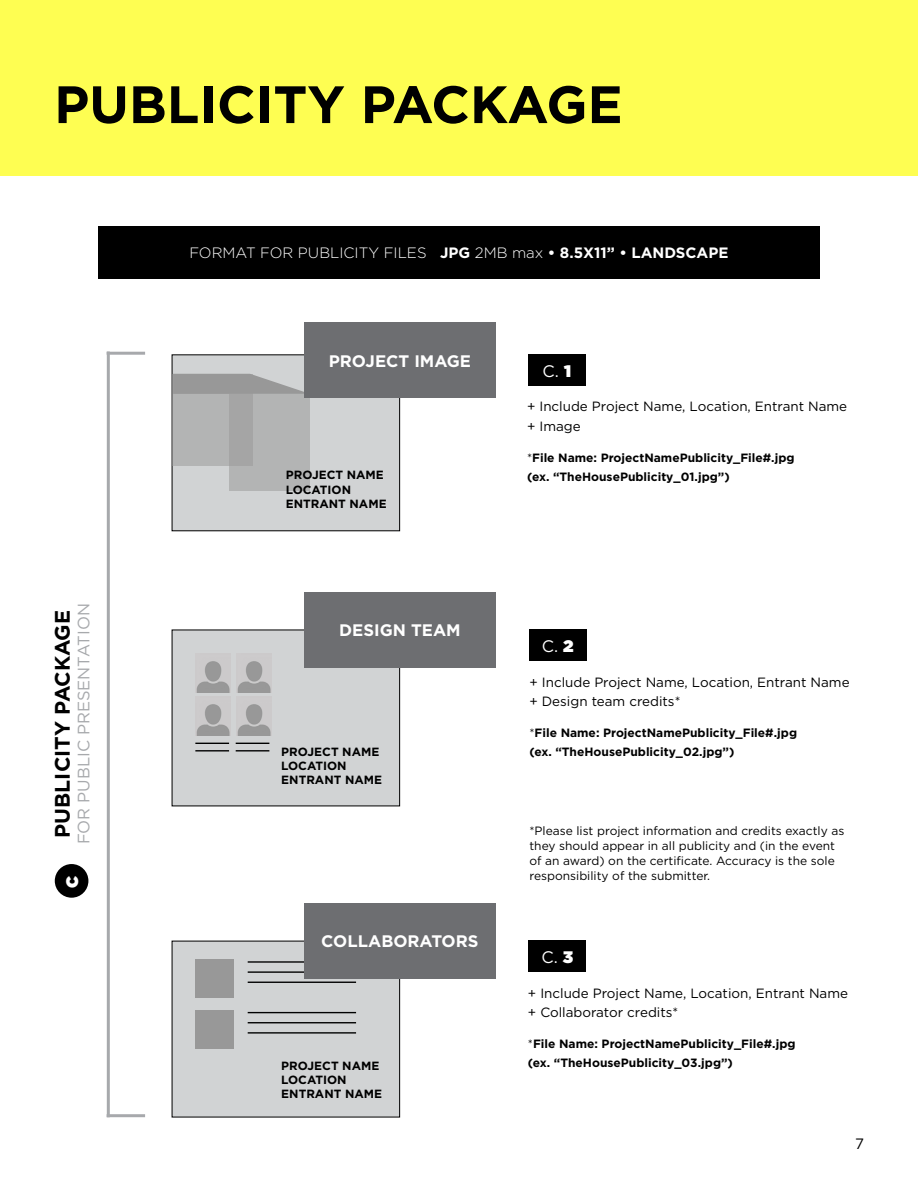
<style>
.page{position:relative;width:918px;height:1188px;background:#fff}
.page>*{position:absolute;margin:0;border:0;box-sizing:border-box;transform-origin:0 0}
.t1{font:700 52.5px "Gotham";color:#000}
.t2{font:700 21px "Gotham";color:#000}
.t3{font:700 16.65px "Gotham";color:#fff}
.t4{font:16.65px "Gotham";color:#fff}
.t5{font:900 16.65px "Gotham";color:#fff}
.t6{font:16.5px "Gotham";color:#a7a9ac}
.t7{font:300 15px "Gotham";color:#fff}
.t8{font:15px "Gotham";color:#000}
.t9{font:13.35px/19.2px "Gotham";color:#000}
.t10{font:700 12px/19.2px "Gotham";color:#000}
.t11{font:12px/15px "Gotham";color:#000}
.t12{font:700 11.85px/14.2px "Gotham";color:#000}
.s1{font-weight:700}
.s2{font-weight:900}
.s3{font-weight:400}
</style>
<div class="page">
<div style="left:0;top:0;width:918px;height:176px;background:#fefe52"></div>
<div style="left:172px;top:355px;width:228px;height:176px;background:#d1d3d4"></div>
<div style="left:172px;top:630px;width:228px;height:176px;background:#d1d3d4"></div>
<div style="left:172px;top:941px;width:228px;height:176px;background:#d1d3d4"></div>
<div style="left:528px;top:355px;width:58px;height:31px;background:#000"></div>
<div style="left:529px;top:630px;width:58px;height:31px;background:#000"></div>
<div style="left:529px;top:941px;width:57px;height:31px;background:#000"></div>
<hr style="left:107px;top:1114px;width:38px;height:3px;background:#a7a9ac">
<hr style="left:107px;top:352px;width:38px;height:3px;background:#a7a9ac">
<hr style="left:107px;top:352px;width:3px;height:765px;background:#a7a9ac">
<div style="left:55px;top:864px;width:33px;height:34px;background:#000;border-radius:50%"></div>
<img style="left:196px;top:661px;width:34px;height:31px">
<img style="left:196px;top:704px;width:34px;height:32px">
<img style="left:237px;top:661px;width:34px;height:31px">
<img style="left:237px;top:704px;width:34px;height:32px">
<div style="left:304px;top:592px;width:192px;height:75px;background:#6d6e71"></div>
<div style="left:172px;top:374px;width:80px;height:92px;background:#b3b4b4"></div>
<svg style="left:173px;top:374px;width:131px;height:20px"></svg>
<div style="left:195px;top:1010px;width:39px;height:38px;background:#989898"></div>
<hr style="left:248px;top:1012px;width:108px;height:1px;background:#000">
<hr style="left:248px;top:1022px;width:108px;height:1px;background:#000">
<hr style="left:248px;top:1032px;width:108px;height:2px;background:#000">
<div style="left:195px;top:959px;width:39px;height:39px;background:#989898"></div>
<hr style="left:248px;top:961px;width:108px;height:2px;background:#000">
<hr style="left:248px;top:971px;width:108px;height:2px;background:#000">
<hr style="left:248px;top:982px;width:108px;height:1px;background:#000">
<div style="left:229px;top:394px;width:81px;height:97px;background:linear-gradient(to right,#aaa,#b7b8b8)"></div>
<div style="left:304px;top:323px;width:192px;height:75px;background:#6d6e71"></div>
<div style="left:98px;top:226px;width:722px;height:52px;background:#000"></div>
<hr style="left:195px;top:743px;width:34px;height:1px;background:#000">
<hr style="left:195px;top:750px;width:34px;height:2px;background:#000">
<hr style="left:236px;top:743px;width:33px;height:1px;background:#000">
<hr style="left:236px;top:750px;width:33px;height:2px;background:#000">
<div style="left:304px;top:903px;width:192px;height:75px;background:#6d6e71"></div>
<h1 class="t1" style="left:54px;top:70px;width:570px">PUBLICITY PACKAGE</h1>
<p class="t7" style="left:189px;top:243px;width:541px">FORMAT FOR PUBLICITY FILES <span class="s1">JPG</span> 2MB max <span class="s1">• 8.5X11” • LANDSCAPE</span></p>
<h2 class="t2" style="left:48px;top:838px;width:229px;rotate:-90deg">PUBLICITY PACKAGE</h2>
<h3 class="t6" style="left:73px;top:844px;width:243px;rotate:-90deg">FOR PUBLIC PRESENTATION</h3>
<h3 class="t5" style="left:60px;top:888px;width:14px;rotate:-90deg">C</h3>
<h3 class="t3" style="left:329px;top:350px;width:144px">PROJECT IMAGE</h3>
<p class="t12" style="left:286px;top:468px;width:102px">PROJECT NAME<br>LOCATION<br>ENTRANT NAME</p>
<h3 class="t3" style="left:339px;top:619px;width:123px">DESIGN TEAM</h3>
<p class="t12" style="left:281px;top:744px;width:102px">PROJECT NAME<br>LOCATION<br>ENTRANT NAME</p>
<h3 class="t3" style="left:321px;top:931px;width:159px">COLLABORATORS</h3>
<p class="t12" style="left:281px;top:1058px;width:102px">PROJECT NAME<br>LOCATION<br>ENTRANT NAME</p>
<h3 class="t4" style="left:543px;top:360px;width:30px">C. <span class="s2">1</span></h3>
<p class="t9" style="left:527px;top:397px;width:322px">+ Include Project Name, Location, Entrant Name + Image</p>
<p class="t10" style="left:527px;top:448px;width:269px"><span class="s3">*</span>File Name: ProjectNamePublicity_File#.jpg (ex. “TheHousePublicity_01.jpg”)</p>
<h3 class="t4" style="left:542px;top:635px;width:33px">C. <span class="s2">2</span></h3>
<p class="t9" style="left:529px;top:672px;width:322px">+ Include Project Name, Location, Entrant Name + Design team credits*</p>
<p class="t10" style="left:529px;top:723px;width:269px"><span class="s3">*</span>File Name: ProjectNamePublicity_File#.jpg (ex. “TheHousePublicity_02.jpg”)</p>
<p class="t11" style="left:529px;top:823px;width:316px">*Please list project information and credits exactly as they should appear in all publicity and (in the event of an award) on the certificate. Accuracy is the sole responsibility of the submitter.</p>
<h3 class="t4" style="left:541px;top:946px;width:33px">C. <span class="s2">3</span></h3>
<p class="t9" style="left:528px;top:983px;width:322px">+ Include Project Name, Location, Entrant Name + Collaborator credits*</p>
<p class="t10" style="left:528px;top:1034px;width:269px"><span class="s3">*</span>File Name: ProjectNamePublicity_File#.jpg (ex. “TheHousePublicity_03.jpg”)</p>
<p class="t8" style="left:855px;top:1134px;width:10px">7</p>
</div>
